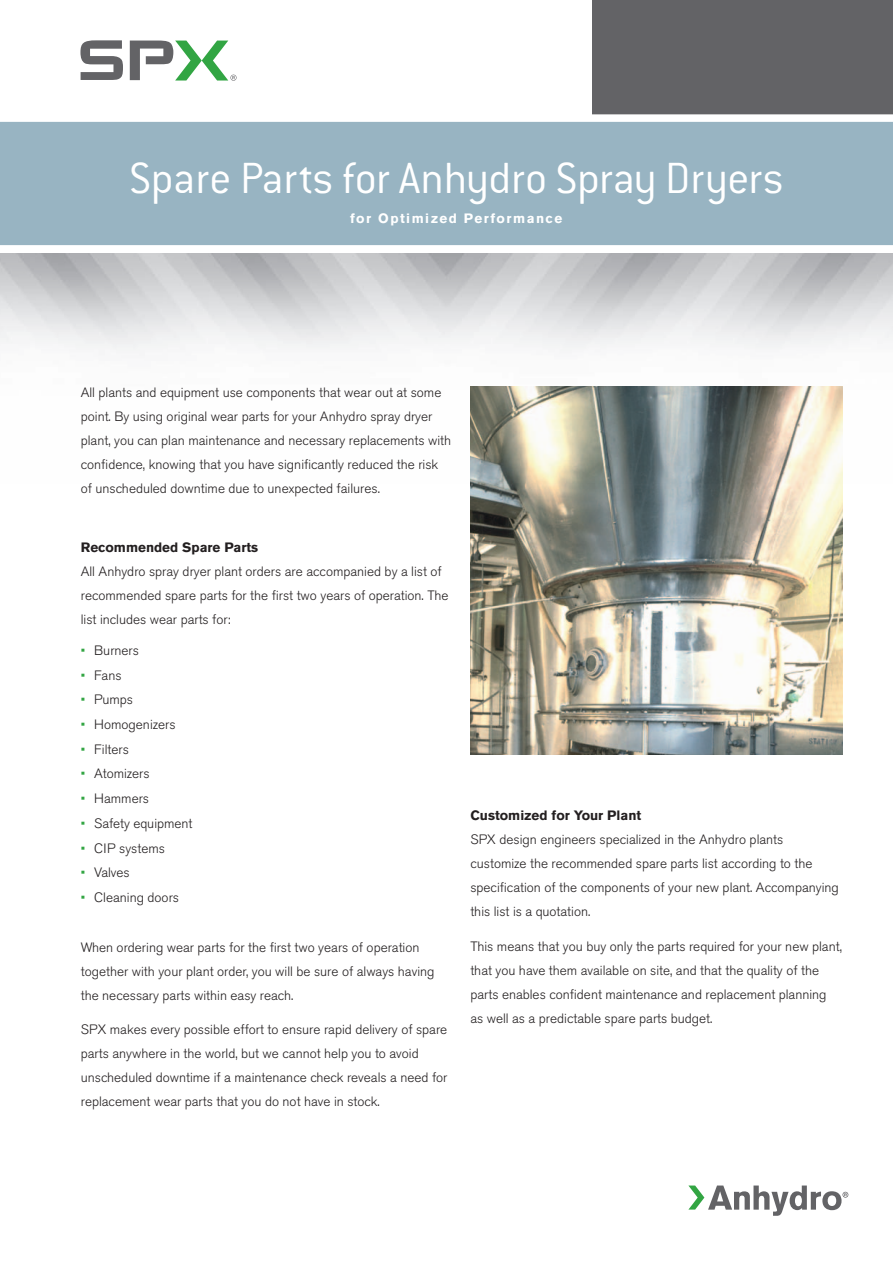
<style>
.page{position:relative;width:893px;height:1263px;background:#fff}
.page>*{position:absolute;margin:0;border:0;box-sizing:border-box;transform-origin:0 0}
.Front_Cover_Page_Hea{font:300 48px "Conduit ITC Std";letter-spacing:-.005em;color:#fff}
.Body_Copy__16pt_Lead{font:300 13.5px/24px "Akzidenz Grotesk Pro";color:#231f20}
.Bullet_list__green_b{font:300 13.5px "Akzidenz Grotesk Pro";color:#231f20}
.Body_Copy___Sub-Head{font:700 13.5px "Akzidenz Grotesk Pro";color:#231f20}
.Front_Cover_Page_Sub{font:700 13.5px "Akzidenz Grotesk Pro";letter-spacing:.11em;color:#fff}
.s1{color:#32a543}
</style>
<div class="page">
<img style="left:0;top:253px;width:893px;height:231px">
<img style="left:470px;top:387px;width:372px;height:368px">
<div style="left:592px;top:0;width:301px;height:121px;background:#636366"></div>
<div style="left:0;top:118px;width:893px;height:133px;background:#98b4c2"></div>
<div style="left:0;top:114px;width:893px;height:8px;background:#fff"></div>
<div style="left:0;top:245px;width:893px;height:8px;background:#fff"></div>
<svg style="left:80px;top:40px;width:43px;height:40px"></svg>
<svg style="left:130px;top:41px;width:107px;height:40px"></svg>
<svg style="left:688px;top:1185px;width:160px;height:31px"></svg>
<p class="Front_Cover_Page_Hea" style="left:129px;top:149px;width:656px">Spare Parts for Anhydro Spray Dryers</p>
<p class="Front_Cover_Page_Sub" style="left:350px;top:210px;width:214px">for Optimized Performance</p>
<p class="Body_Copy__16pt_Lead" style="left:81px;top:380px;width:372px">All plants and equipment use components that wear out at some point. By using original wear parts for your Anhydro spray dryer plant, you can plan maintenance and necessary replacements with confidence, knowing that you have significantly reduced the risk of unscheduled downtime due to unexpected failures.</p>
<p class="Body_Copy___Sub-Head" style="left:81px;top:538px;width:179px">Recommended Spare Parts</p>
<p class="Body_Copy__16pt_Lead" style="left:81px;top:559px;width:369px">All Anhydro spray dryer plant orders are accompanied by a list of recommended spare parts for the first two years of operation. The list includes wear parts for:</p>
<p class="Bullet_list__green_b" style="left:81px;top:641px;width:60px"><span class="s1">•</span> Burners</p>
<p class="Bullet_list__green_b" style="left:81px;top:666px;width:42px"><span class="s1">•</span> Fans</p>
<p class="Bullet_list__green_b" style="left:81px;top:691px;width:54px"><span class="s1">•</span> Pumps</p>
<p class="Bullet_list__green_b" style="left:81px;top:716px;width:96px"><span class="s1">•</span> Homogenizers</p>
<p class="Bullet_list__green_b" style="left:81px;top:740px;width:50px"><span class="s1">•</span> Filters</p>
<p class="Bullet_list__green_b" style="left:81px;top:765px;width:70px"><span class="s1">•</span> Atomizers</p>
<p class="Bullet_list__green_b" style="left:81px;top:790px;width:70px"><span class="s1">•</span> Hammers</p>
<p class="Bullet_list__green_b" style="left:81px;top:814px;width:113px"><span class="s1">•</span> Safety equipment</p>
<p class="Bullet_list__green_b" style="left:81px;top:839px;width:86px"><span class="s1">•</span> CIP systems</p>
<p class="Bullet_list__green_b" style="left:81px;top:864px;width:50px"><span class="s1">•</span> Valves</p>
<p class="Bullet_list__green_b" style="left:81px;top:888px;width:100px"><span class="s1">•</span> Cleaning doors</p>
<p class="Body_Copy__16pt_Lead" style="left:81px;top:935px;width:355px">When ordering wear parts for the first two years of operation together with your plant order, you will be sure of always having the necessary parts within easy reach.</p>
<p class="Body_Copy__16pt_Lead" style="left:81px;top:1018px;width:368px">SPX makes every possible effort to ensure rapid delivery of spare parts anywhere in the world, but we cannot help you to avoid unscheduled downtime if a maintenance check reveals a need for replacement wear parts that you do not have in stock.</p>
<p class="Body_Copy___Sub-Head" style="left:470px;top:807px;width:172px">Customized for Your Plant</p>
<p class="Body_Copy__16pt_Lead" style="left:470px;top:827px;width:370px">SPX design engineers specialized in the Anhydro plants customize the recommended spare parts list according to the specification of the components of your new plant. Accompanying this list is a quotation.</p>
<p class="Body_Copy__16pt_Lead" style="left:470px;top:934px;width:373px">This means that you buy only the parts required for your new plant, that you have them available on site, and that the quality of the parts enables confident maintenance and replacement planning as well as a predictable spare parts budget.</p>
</div>
